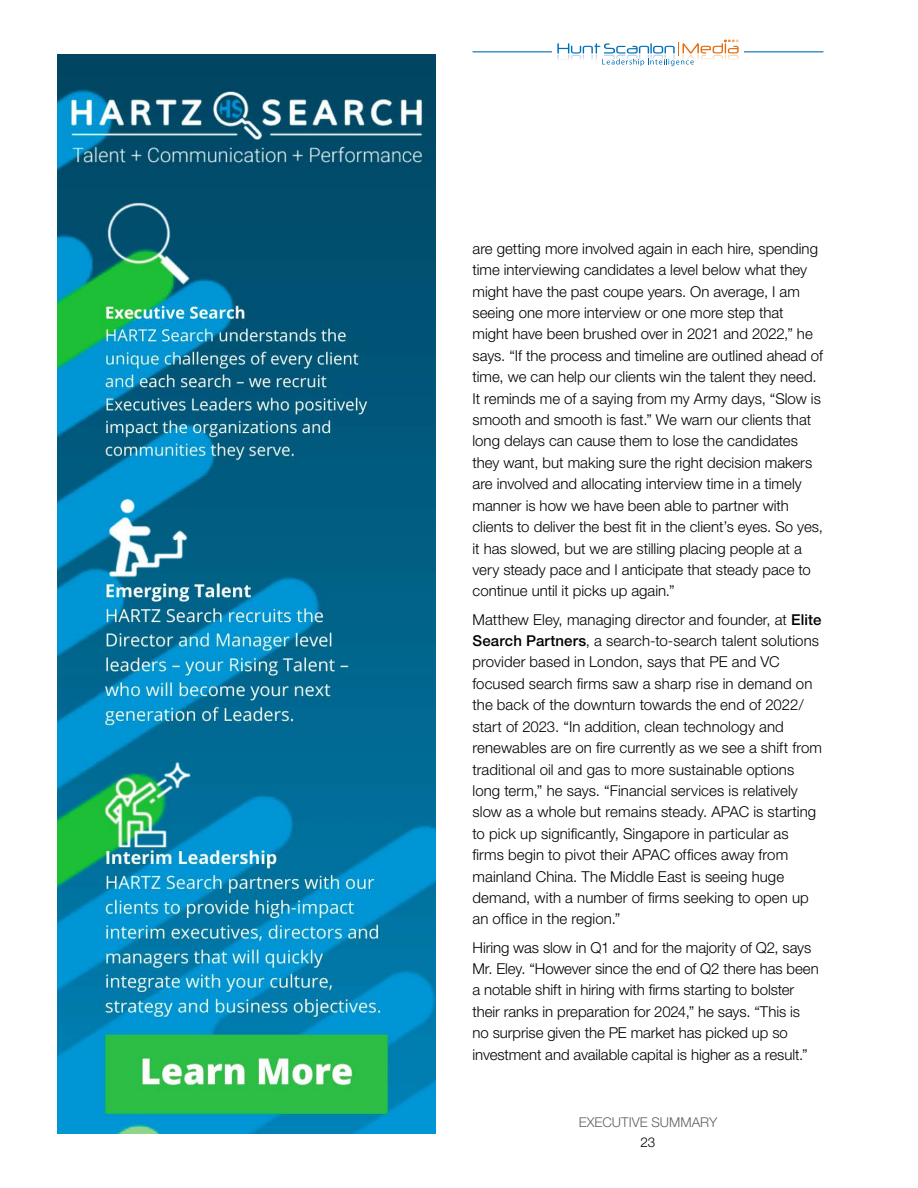
<style>
.page{position:relative;width:918px;height:1188px;background:#fff}
.page>*{position:absolute;margin:0;border:0;box-sizing:border-box;transform-origin:0 0}
.t1{font:300 15px/21.5px "Helvetica Neue LT Std";color:#000}
.t2{font:300 13.5px "Helvetica Neue LT Std";color:#606161}
.t3{font:300 13.5px "Helvetica Neue LT Std";color:#000}
.s1{font-weight:500}
</style>
<div class="page">
<hr style="left:472px;top:51px;width:352px;height:1px;background:#006fb8">
<img style="left:57px;top:54px;width:378px;height:1080px">
<div style="left:552px;top:39px;width:192px;height:27px;background:#fff"></div>
<svg style="left:557px;top:39px;width:182px;height:27px"></svg>
<p class="t1" style="left:472px;top:237px;width:352px">are getting more involved again in each hire, spending time interviewing candidates a level below what they might have the past coupe years. On average, I am seeing one more interview or one more step that might have been brushed over in 2021 and 2022,” he says. “If the process and timeline are outlined ahead of time, we can help our clients win the talent they need.<br>It reminds me of a saying from my Army days, “Slow is smooth and smooth is fast.” We warn our clients that long delays can cause them to lose the candidates they want, but making sure the right decision makers are involved and allocating interview time in a timely manner is how we have been able to partner with clients to deliver the best fit in the client’s eyes. So yes, it has slowed, but we are stilling placing people at a very steady pace and I anticipate that steady pace to continue until it picks up again.”</p>
<p class="t1" style="left:472px;top:608px;width:351px">Matthew Eley, managing director and founder, at <span class="s1">Elite Search Partners</span>, a search-to-search talent solutions provider based in London, says that PE and VC focused search firms saw a sharp rise in demand on the back of the downturn towards the end of 2022/ start of 2023. “In addition, clean technology and renewables are on fire currently as we see a shift from traditional oil and gas to more sustainable options long term,” he says. “Financial services is relatively slow as a whole but remains steady. APAC is starting to pick up significantly, Singapore in particular as firms begin to pivot their APAC offices away from mainland China. The Middle East is seeing huge demand, with a number of firms seeking to open up an office in the region.”</p>
<p class="t1" style="left:473px;top:936px;width:348px">Hiring was slow in Q1 and for the majority of Q2, says Mr. Eley. “However since the end of Q2 there has been a notable shift in hiring with firms starting to bolster their ranks in preparation for 2024,” he says. “This is no surprise given the PE market has picked up so investment and available capital is higher as a result.”</p>
<p class="t2" style="left:579px;top:1114px;width:140px">EXECUTIVE SUMMARY</p>
<p class="t3" style="left:640px;top:1134px;width:17px">23</p>
</div>
